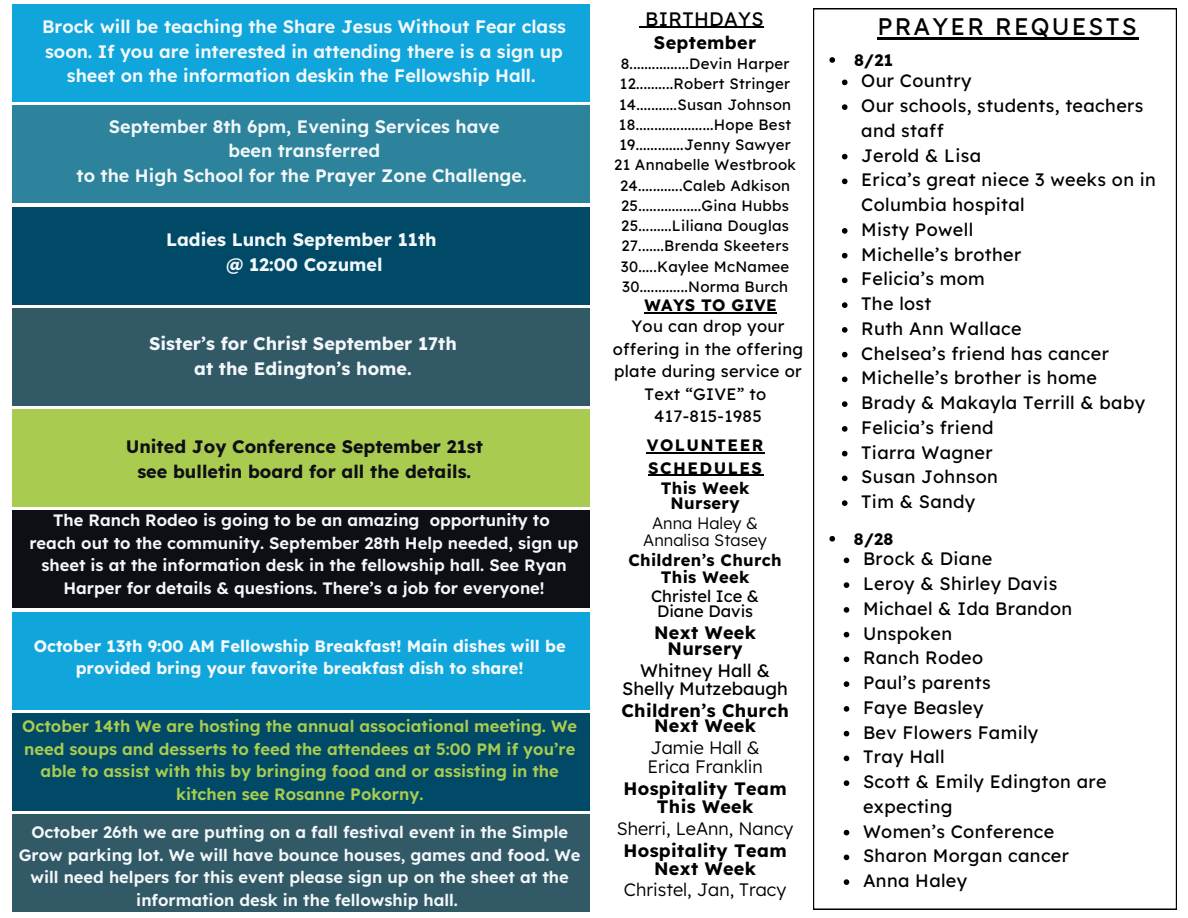
<style>
.page{position:relative;width:1188px;height:918px;background:#fff}
.page>*{position:absolute;margin:0;border:0;box-sizing:border-box;transform-origin:0 0}
.t1{font:24px "Lexend";letter-spacing:.09em;color:#000}
.t2{font:19.5px "Lexend";letter-spacing:.02em;color:#000}
.t3{font:18px/24.8px "Lexend";letter-spacing:.02em;color:#000}
.t4{font:600 18px/24.8px "Lexend";color:#f3f8fa;text-align:center}
.t5{font:700 18px/15.8px "Lexend";letter-spacing:.02em;color:#000;text-align:center}
.t6{font:700 18px/24.8px "Lexend";color:#f3f8fa;text-align:center}
.t7{font:700 18px/24.8px "Lexend";color:#0e0f14;text-align:center}
.t8{font:300 18px/19.2px "Lexend";color:#000}
.t9{font:18px/18px "Lexend";color:#000;text-align:center}
.t10{font:600 16.5px/22.5px "Lexend";color:#f3f8fa;text-align:center}
.t11{font:600 16.5px/22.5px "Lexend";color:#a9cc50;text-align:center}
.t12{font:700 16.5px/22.5px "Lexend";color:#f3f8fa;text-align:center}
.t13{font:16.5px/22.5px "Lexend";letter-spacing:.02em;color:#000;text-align:center}
.t14{font:700 16.5px/16.8px "Lexend";letter-spacing:.02em;color:#000;text-align:center}
.t15{font:300 16.5px/16.8px "Lexend";color:#000;text-align:center}
.t16{font:16.5px/15.8px "Lexend";color:#000;text-align:center}
.t17{font:700 16.5px/22.5px "Lexend";letter-spacing:.09em;color:#000}
.t18{font:15px/20.2px "Lexend";letter-spacing:.02em;color:#000;text-align:center}
</style>
<div class="page">
<div style="left:12px;top:4px;width:578px;height:98px;background:#10a6dc"></div>
<div style="left:12px;top:106px;width:578px;height:97px;background:#2d839c"></div>
<div style="left:12px;top:207px;width:578px;height:98px;background:#004a67"></div>
<div style="left:12px;top:308px;width:578px;height:98px;background:#325966"></div>
<div style="left:12px;top:409px;width:578px;height:98px;background:#a9cc50"></div>
<div style="left:12px;top:511px;width:578px;height:97px;background:#0e0f14"></div>
<div style="left:12px;top:612px;width:578px;height:98px;background:#10a6dc"></div>
<div style="left:12px;top:713px;width:578px;height:98px;background:#004a67"></div>
<div style="left:12px;top:814px;width:578px;height:98px;background:#325966"></div>
<svg style="left:813px;top:8px;width:363px;height:902px"></svg>
<hr style="left:877px;top:37px;width:262px;height:2px;background:#000">
<hr style="left:645px;top:27px;width:119px;height:1px;background:#000">
<hr style="left:645px;top:312px;width:132px;height:1px;background:#000">
<hr style="left:647px;top:452px;width:118px;height:2px;background:#000">
<hr style="left:648px;top:475px;width:115px;height:1px;background:#000">
<svg style="left:829px;top:57px;width:6px;height:6px"></svg>
<svg style="left:842px;top:80px;width:6px;height:5px"></svg>
<svg style="left:842px;top:104px;width:6px;height:6px"></svg>
<svg style="left:842px;top:154px;width:6px;height:5px"></svg>
<svg style="left:842px;top:179px;width:6px;height:5px"></svg>
<svg style="left:842px;top:228px;width:6px;height:6px"></svg>
<svg style="left:842px;top:253px;width:6px;height:5px"></svg>
<svg style="left:842px;top:278px;width:6px;height:5px"></svg>
<svg style="left:842px;top:302px;width:6px;height:6px"></svg>
<svg style="left:842px;top:327px;width:6px;height:6px"></svg>
<svg style="left:842px;top:352px;width:6px;height:5px"></svg>
<svg style="left:842px;top:377px;width:6px;height:5px"></svg>
<svg style="left:842px;top:401px;width:6px;height:6px"></svg>
<svg style="left:842px;top:426px;width:6px;height:6px"></svg>
<svg style="left:842px;top:451px;width:6px;height:5px"></svg>
<svg style="left:842px;top:476px;width:6px;height:5px"></svg>
<svg style="left:842px;top:500px;width:6px;height:6px"></svg>
<svg style="left:829px;top:536px;width:6px;height:6px"></svg>
<svg style="left:844px;top:558px;width:5px;height:5px"></svg>
<svg style="left:844px;top:582px;width:5px;height:6px"></svg>
<svg style="left:844px;top:607px;width:5px;height:6px"></svg>
<svg style="left:844px;top:632px;width:5px;height:5px"></svg>
<svg style="left:844px;top:657px;width:5px;height:5px"></svg>
<svg style="left:844px;top:681px;width:5px;height:6px"></svg>
<svg style="left:844px;top:706px;width:5px;height:6px"></svg>
<svg style="left:844px;top:731px;width:5px;height:5px"></svg>
<svg style="left:844px;top:756px;width:5px;height:5px"></svg>
<svg style="left:844px;top:780px;width:5px;height:6px"></svg>
<svg style="left:844px;top:830px;width:5px;height:5px"></svg>
<svg style="left:844px;top:855px;width:5px;height:5px"></svg>
<svg style="left:844px;top:879px;width:5px;height:6px"></svg>
<p class="t4" style="left:42px;top:13px;width:525px">Brock will be teaching the Share Jesus Without Fear class soon. If you are interested in attending there is a sign up sheet on the information deskin the Fellowship Hall.</p>
<p class="t4" style="left:77px;top:113px;width:451px">September 8th 6pm, Evening Services have<br>been transferred<br>to the High School for the Prayer Zone Challenge.</p>
<p class="t6" style="left:166px;top:226px;width:272px">Ladies Lunch September 11th @ 12:00 Cozumel</p>
<p class="t6" style="left:149px;top:330px;width:309px">Sister’s for Christ September 17th at the Edington’s home.</p>
<p class="t7" style="left:126px;top:433px;width:359px">United Joy Conference September 21st see bulletin board for all the details.</p>
<p class="t10" style="left:29px;top:508px;width:551px">The Ranch Rodeo is going to be an amazing opportunity to<br>reach out to the community. September 28th Help needed, sign up sheet is at the information desk in the fellowship hall. See Ryan Harper for details &amp; questions. There’s a job for everyone!</p>
<p class="t12" style="left:34px;top:633px;width:534px">October 13th 9:00 AM Fellowship Breakfast! Main dishes will be provided bring your favorite breakfast dish to share!</p>
<p class="t11" style="left:22px;top:714px;width:556px">October 14th We are hosting the annual associational meeting. We need soups and desserts to feed the attendees at 5:00 PM if you’re able to assist with this by bringing food and or assisting in the kitchen see Rosanne Pokorny.</p>
<p class="t10" style="left:19px;top:820px;width:563px">October 26th we are putting on a fall festival event in the Simple Grow parking lot. We will have bounce houses, games and food. We will need helpers for this event please sign up on the sheet at the information desk in the fellowship hall.</p>
<p class="t2" style="left:645px;top:4px;width:120px">BIRTHDAYS</p>
<p class="t5" style="left:654px;top:33px;width:104px">September</p>
<p class="t18" style="left:614px;top:53px;width:183px">8................Devin Harper<br>12..........Robert Stringer<br>14...........Susan Johnson<br>18.....................Hope Best<br>19.............Jenny Sawyer<br>21 Annabelle Westbrook<br>24............Caleb Adkison<br>25.................Gina Hubbs<br>25.........Liliana Douglas<br>27.......Brenda Skeeters<br>30.....Kaylee McNamee<br>30.............Norma Burch</p>
<p class="t14" style="left:645px;top:296px;width:134px">WAYS TO GIVE</p>
<p class="t13" style="left:613px;top:314px;width:192px">You can drop your offering in the offering plate during service or<br>Text “GIVE” to<br>417-815-1985</p>
<p class="t17" style="left:647px;top:433px;width:118px">VOLUNTEER<br>SCHEDULES</p>
<p class="t14" style="left:661px;top:480px;width:90px;line-height:14.7px">This Week<br>Nursery</p>
<p class="t15" style="left:643px;top:514px;width:125px">Anna Haley &amp;<br>Annalisa Stasey</p>
<p class="t16" style="left:651px;top:587px;width:110px">Christel Ice &amp;<br>Diane Davis</p>
<p class="t14" style="left:628px;top:550px;width:155px">Children’s Church<br>This Week</p>
<p class="t5" style="left:654px;top:623px;width:104px">Next Week<br>Nursery</p>
<p class="t9" style="left:622px;top:660px;width:167px">Whitney Hall &amp;<br>Shelly Mutzebaugh</p>
<p class="t5" style="left:621px;top:701px;width:169px">Children’s Church<br>Next Week</p>
<p class="t8" style="left:647px;top:736px;width:117px">Jamie Hall &amp;<br>Erica Franklin</p>
<p class="t5" style="left:623px;top:779px;width:165px;line-height:18px">Hospitality Team<br>This Week</p>
<p class="t8" style="left:617px;top:818px;width:178px">Sherri, LeAnn, Nancy</p>
<p class="t5" style="left:623px;top:840px;width:165px;line-height:18px">Hospitality Team<br>Next Week</p>
<p class="t8" style="left:624px;top:879px;width:164px">Christel, Jan, Tracy</p>
<h1 class="t1" style="left:877px;top:9px;width:261px">PRAYER REQUESTS</h1>
<p class="t14" style="left:854px;top:51px;width:40px">8/21</p>
<p class="t3" style="left:861px;top:68px;width:296px">Our Country<br>Our schools, students, teachers and staff<br>Jerold &amp; Lisa<br>Erica’s great niece 3 weeks on in<br>Columbia hospital<br>Misty Powell<br>Michelle’s brother<br>Felicia’s mom<br>The lost<br>Ruth Ann Wallace<br>Chelsea’s friend has cancer<br>Michelle’s brother is home<br>Brady &amp; Makayla Terrill &amp; baby<br>Felicia’s friend<br>Tiarra Wagner<br>Susan Johnson<br>Tim &amp; Sandy</p>
<p class="t14" style="left:854px;top:530px;width:41px">8/28</p>
<p class="t3" style="left:863px;top:546px;width:245px">Brock &amp; Diane<br>Leroy &amp; Shirley Davis<br>Michael &amp; Ida Brandon<br>Unspoken<br>Ranch Rodeo<br>Paul’s parents<br>Faye Beasley<br>Bev Flowers Family<br>Tray Hall<br>Scott &amp; Emily Edington are expecting<br>Women’s Conference<br>Sharon Morgan cancer<br>Anna Haley</p>
</div>
